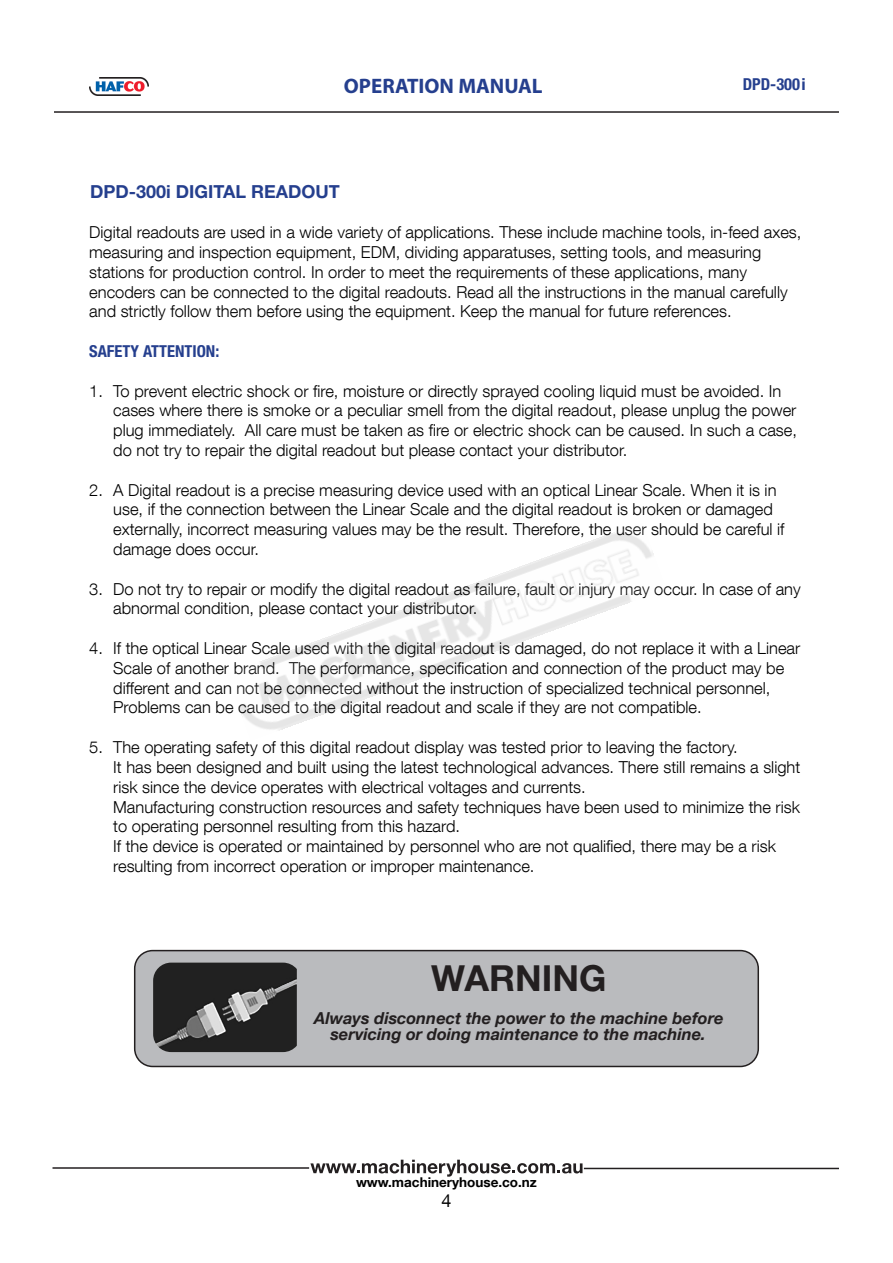
<style>
.page{position:relative;width:893px;height:1263px;background:#fff}
.page>*{position:absolute;margin:0;border:0;box-sizing:border-box;transform-origin:0 0}
.t1{font:700 36px "Helvetica Neue LT Std";color:#231f20}
.t2{font:700 21px "Myriad Pro";color:#253f8e}
.t3{font:700 18px "Helvetica Neue LT Std";color:#253f8e}
.t4{font:18px "Helvetica Neue LT Com";color:#000}
.t5{font:300 16.5px/19.8px "Helvetica Neue LT Com";color:#000}
.t6{font:italic 700 16.5px/16.5px "Helvetica Neue LT Com";color:#231f20;text-align:center}
.t7{font:700 condensed 16.5px "Helvetica Neue LT Std";color:#253f8e}
.t8{font:700 13.5px "Helvetica Neue LT Com";color:#000}
.s1{font-family:"Helvetica Neue LT Com";font-stretch:normal}
</style>
<div class="page">
<hr style="left:54px;top:111px;width:785px;height:2px;background:#231f20">
<img style="left:89px;top:77px;width:59px;height:18px">
<svg style="left:310px;top:1160px;width:272px;height:16px"></svg>
<hr style="left:53px;top:1167px;width:256px;height:2px;background:#231f20">
<hr style="left:584px;top:1168px;width:255px;height:1px;background:#231f20">
<div style="left:135px;top:950px;width:623px;height:116px;background:#babbbe;border-radius:18px"></div>
<div style="left:134px;top:950px;width:625px;height:117px;border:2px solid #231f20;border-radius:18px"></div>
<img style="left:153px;top:962px;width:144px;height:90px">
<img style="left:238px;top:532px;width:416px;height:199px">
<p class="t2" style="left:344px;top:73px;width:200px">OPERATION MANUAL</p>
<p class="t7" style="left:743px;top:74px;width:65px">DPD-300<span class="s1">i</span></p>
<p class="t3" style="left:90px;top:181px;width:251px">DPD-300i DIGITAL READOUT</p>
<p class="t5" style="left:89px;top:222px;width:714px">Digital readouts are used in a wide variety of applications. These include machine tools, in-feed axes, measuring and inspection equipment, EDM, dividing apparatuses, setting tools, and measuring stations for production control. In order to meet the requirements of these applications, many encoders can be connected to the digital readouts. Read all the instructions in the manual carefully and strictly follow them before using the equipment. Keep the manual for future references.</p>
<p class="t7" style="left:89px;top:341px;width:132px">SAFETY ATTENTION:</p>
<p class="t5" style="left:113px;top:380px;width:685px;text-indent:-24px">1. To prevent electric shock or fire, moisture or directly sprayed cooling liquid must be avoided. In cases where there is smoke or a peculiar smell from the digital readout, please unplug the power plug immediately. All care must be taken as fire or electric shock can be caused. In such a case, do not try to repair the digital readout but please contact your distributor.</p>
<p class="t5" style="left:113px;top:479px;width:673px;text-indent:-24px">2. A Digital readout is a precise measuring device used with an optical Linear Scale. When it is in use, if the connection between the Linear Scale and the digital readout is broken or damaged externally, incorrect measuring values may be the result. Therefore, the user should be careful if damage does occur.</p>
<p class="t5" style="left:113px;top:578px;width:689px;text-indent:-24px">3. Do not try to repair or modify the digital readout as failure, fault or injury may occur. In case of any abnormal condition, please contact your distributor.</p>
<p class="t5" style="left:113px;top:638px;width:688px;text-indent:-24px">4. If the optical Linear Scale used with the digital readout is damaged, do not replace it with a Linear Scale of another brand. The performance, specification and connection of the product may be different and can not be connected without the instruction of specialized technical personnel, Problems can be caused to the digital readout and scale if they are not compatible.</p>
<p class="t5" style="left:113px;top:737px;width:689px;text-indent:-24px">5. The operating safety of this digital readout display was tested prior to leaving the factory.<br>It has been designed and built using the latest technological advances. There still remains a slight risk since the device operates with electrical voltages and currents.<br>Manufacturing construction resources and safety techniques have been used to minimize the risk to operating personnel resulting from this hazard.<br>If the device is operated or maintained by personnel who are not qualified, there may be a risk resulting from incorrect operation or improper maintenance.</p>
<h1 class="t1" style="left:431px;top:955px;width:177px">WARNING</h1>
<p class="t6" style="left:314px;top:1009px;width:411px">Always disconnect the power to the machine before servicing or doing maintenance to the machine.</p>
<p class="t8" style="left:356px;top:1173px;width:182px">www.machineryhouse.co.nz</p>
<p class="t4" style="left:441px;top:1189px;width:12px">4</p>
</div>
